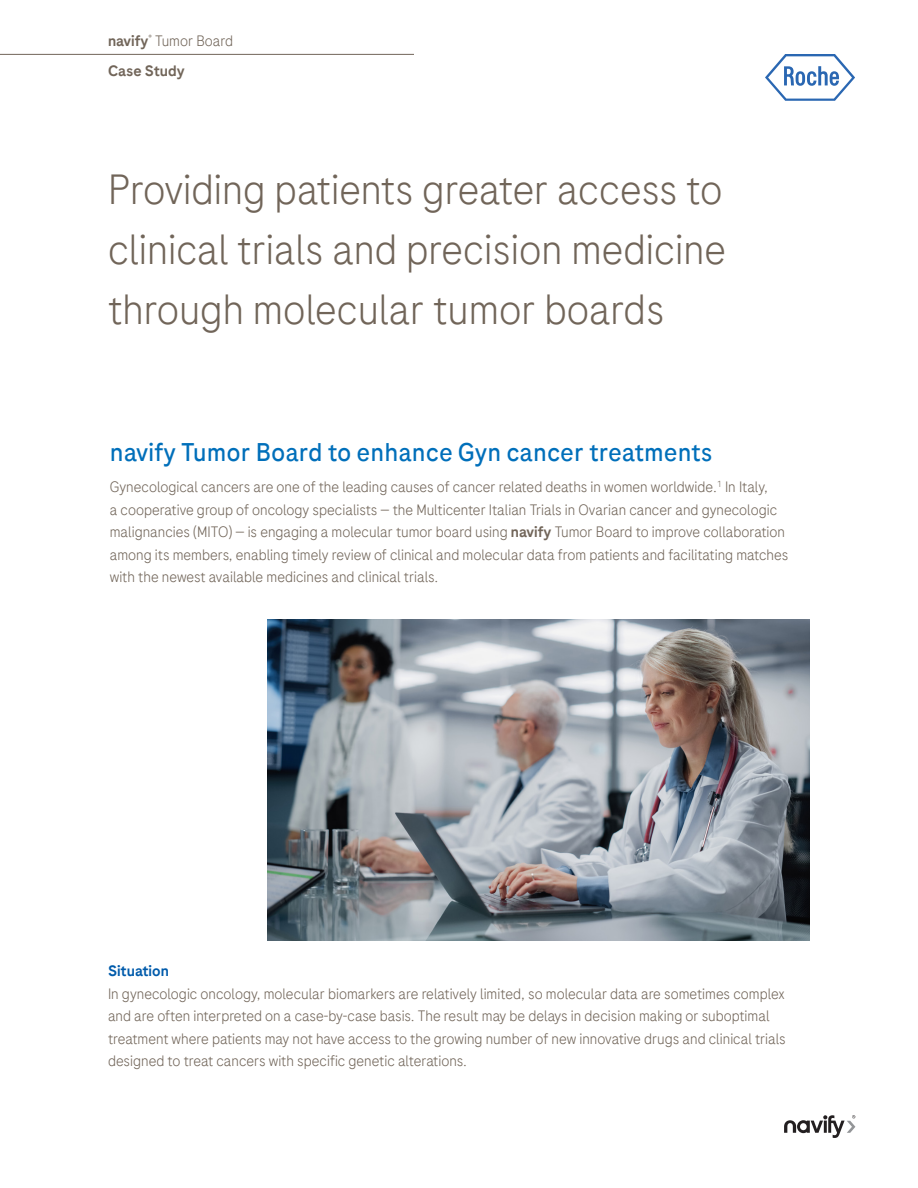
<style>
.page{position:relative;width:918px;height:1188px;background:#fff}
.page>*{position:absolute;margin:0;border:0;box-sizing:border-box;transform-origin:0 0}
.Mito_02_21_25_subhea{font:300 42px/60px "Roche Sans";color:#716559;text-align:justify}
.Mito_02_15_20_subhea{font:25.5px "Roche Sans";color:#006fba}
.Mito_03_10_15_body_l{font:300 15px/22.5px "Roche Sans";color:#716559}
.MITO_02_12_14_headie{font:500 15px "Roche Sans";color:#716559}
.MITO_02_12_18_subhea{font:500 15px "Roche Sans";color:#015bab}
.s1{font-weight:500}
</style>
<div class="page">
<img style="left:268px;top:620px;width:542px;height:320px">
<hr style="left:0;top:54px;width:414px;height:1px;background:#716559">
<svg style="left:765px;top:54px;width:90px;height:47px"></svg>
<svg style="left:784px;top:1115px;width:71px;height:23px"></svg>
<p class="Mito_03_10_15_body_l" style="left:108px;top:29px;width:127px"><span class="s1">navify</span><sup>®</sup> Tumor Board</p>
<p class="MITO_02_12_14_headie" style="left:108px;top:62px;width:78px">Case Study</p>
<p class="Mito_02_21_25_subhea" style="left:108px;top:159px;width:620px">Providing patients greater access to clinical trials and precision medicine through molecular tumor boards</p>
<p class="Mito_02_15_20_subhea" style="left:110px;top:436px;width:604px">navify Tumor Board to enhance Gyn cancer treatments</p>
<p class="Mito_03_10_15_body_l" style="left:110px;top:475px;width:680px">Gynecological cancers are one of the leading causes of cancer related deaths in women worldwide.<sup>1</sup> In Italy,<br>a cooperative group of oncology specialists — the Multicenter Italian Trials in Ovarian cancer and gynecologic malignancies (MITO) — is engaging a molecular tumor board using <span class="s1">navify</span> Tumor Board to improve collaboration among its members, enabling timely review of clinical and molecular data from patients and facilitating matches with the newest available medicines and clinical trials.</p>
<p class="MITO_02_12_18_subhea" style="left:108px;top:962px;width:62px">Situation</p>
<p class="Mito_03_10_15_body_l" style="left:108px;top:982px;width:679px">In gynecologic oncology, molecular biomarkers are relatively limited, so molecular data are sometimes complex and are often interpreted on a case-by-case basis. The result may be delays in decision making or suboptimal treatment where patients may not have access to the growing number of new innovative drugs and clinical trials designed to treat cancers with specific genetic alterations.</p>
</div>
